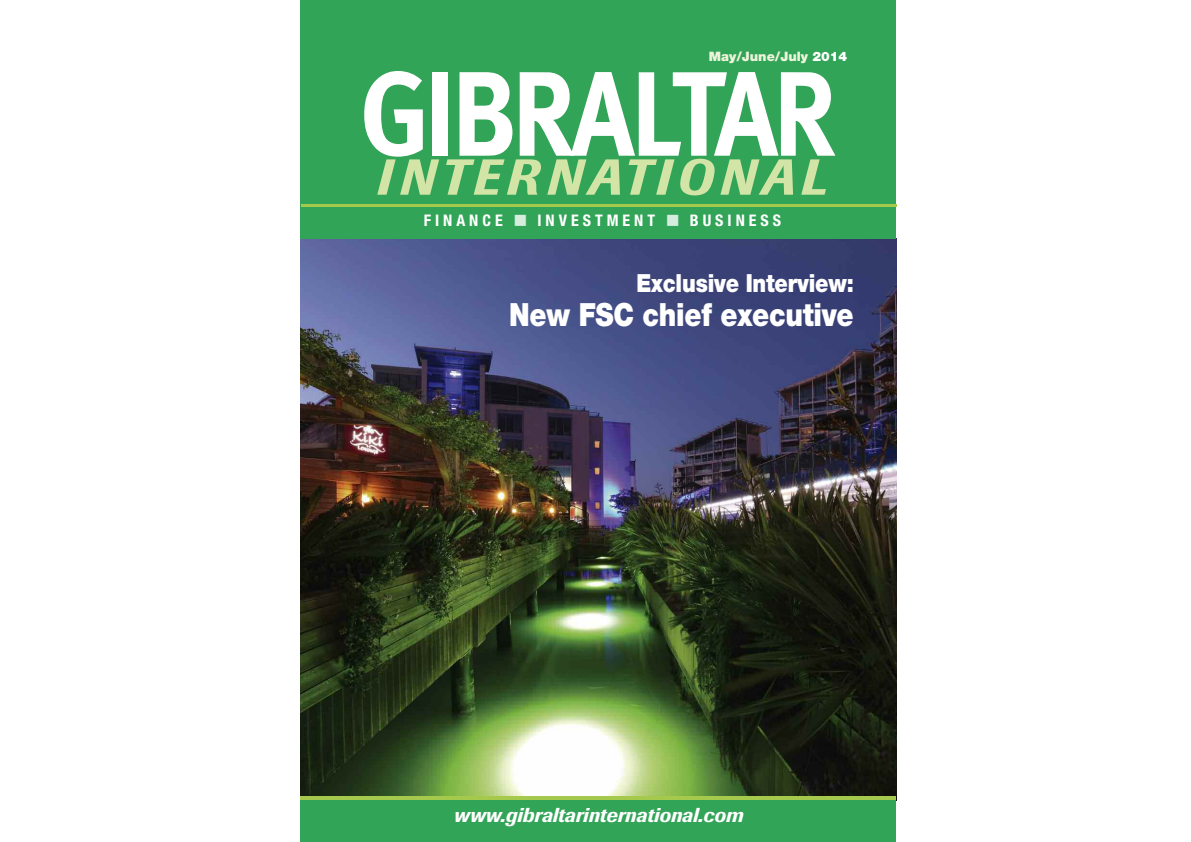
<style>
.page{position:relative;width:1191px;height:842px;background:#fff}
.page>*{position:absolute;margin:0;border:0;box-sizing:border-box;transform-origin:0 0}
.t1{font:700 120px "Meta";letter-spacing:-.025em;color:#fff;scale:.9 1}
.t2{font:italic 500 50px "Imago";letter-spacing:.1em;color:#d2e4a6}
.t3{font:900 32px "Helvetica Neue";letter-spacing:-.01em;color:#fff;scale:.85 1}
.t4{font:900 25px "Helvetica Neue";letter-spacing:-.01em;color:#fff;scale:.85 1}
.t5{font:italic 500 20px "Imago";color:#fff}
.t6{font:700 condensed 16px "Helvetica Neue";letter-spacing:.25em;color:#fff}
.t7{font:900 13px "Helvetica Neue";color:#edf4db}
.s1{color:#fff}
.s2{font-family:"CI Gzapf";font-weight:400;font-stretch:normal;font-size:12px;color:#d6edde}
</style>
<div class="page">
<img style="left:301px;top:239px;width:595px;height:557px">
<div style="left:301px;top:0;width:595px;height:239px;background:#32a457"></div>
<hr style="left:301px;top:204px;width:595px;height:2px;background:#a5c94c">
<div style="left:301px;top:800px;width:595px;height:42px;background:#32a457"></div>
<hr style="left:300px;top:796px;width:596px;height:4px;background:#a5c94c">
<p class="t7" style="left:709px;top:51px;width:140px">May/June/July <span class="s1">2014</span></p>
<h1 class="t1" style="left:361px;top:44px;width:529px">GIBRALTAR</h1>
<h2 class="t2" style="left:376px;top:159px;width:452px">INTERNATIONAL</h2>
<p class="t6" style="left:424px;top:214px;width:359px">FINANCE <span class="s2">n</span> INVESTMENT <span class="s2">n</span> BUSINESS</p>
<p class="t4" style="left:636px;top:274px;width:257px">Exclusive Interview:</p>
<h3 class="t3" style="left:509px;top:303px;width:407px">New FSC chief executive</h3>
<p class="t5" style="left:454px;top:808px;width:291px">www.gibraltarinternational.com</p>
</div>
